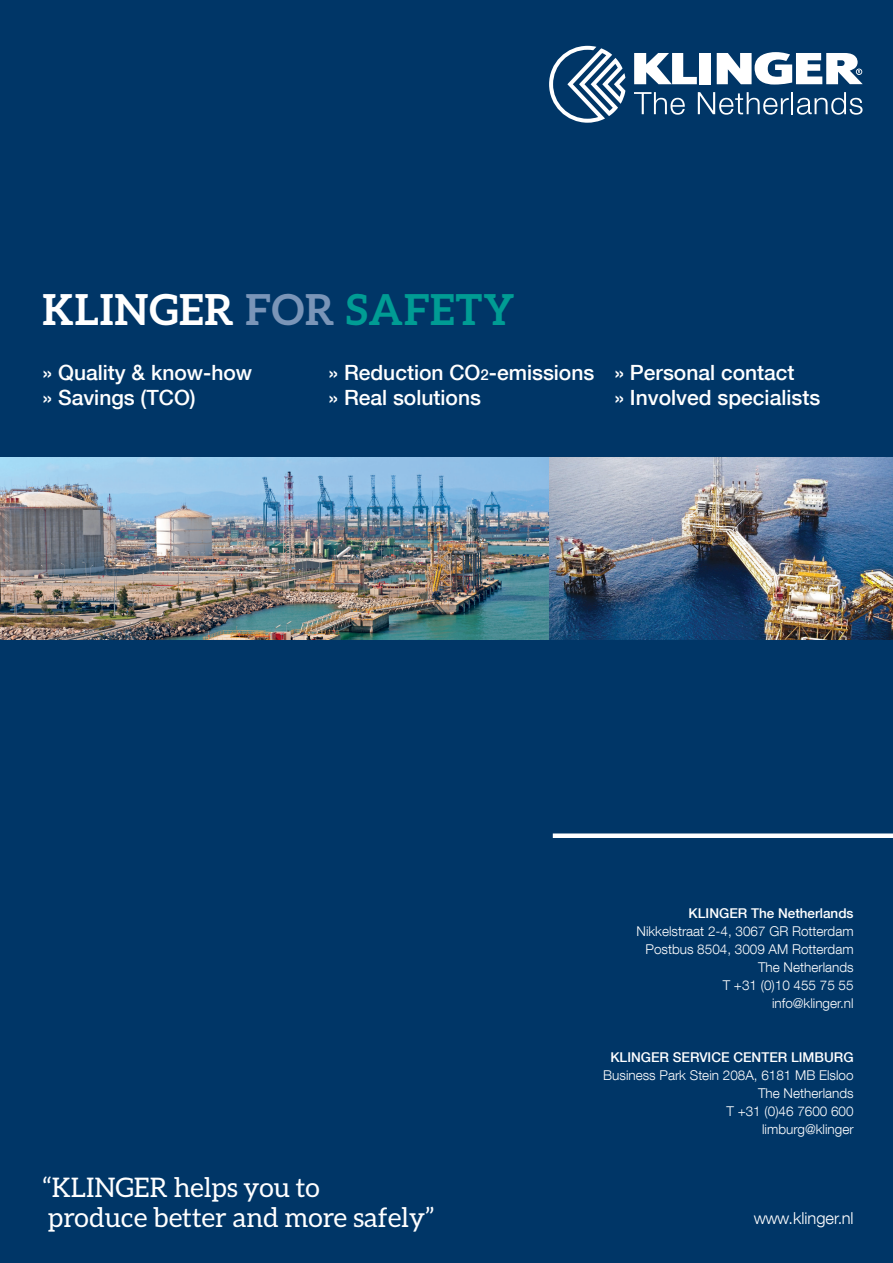
<style>
.page{position:relative;width:893px;height:1263px;background:#003667}
.page>*{position:absolute;margin:0;border:0;box-sizing:border-box;transform-origin:0 0}
.t1{font:700 42.75px "Aleo";letter-spacing:.02em;color:#fff}
.t2{font:27px/30px "Aleo";color:#fff}
.t3{font:500 21px/25.5px "Helvetica Neue LT Com";color:#fff}
.t4{font:300 16.5px "Helvetica Neue LT Com";color:#fff}
.t5{font:300 13.5px/18px "Helvetica Neue LT Com";color:#fff;text-align:right}
.t6{font:500 13.5px "Helvetica Neue LT Com";color:#fff}
.s1{color:#7a95b8}
.s2{color:#009c94}
.s3{font-size:15px}
</style>
<div class="page">
<div style="left:699px;top:53px;width:12px;height:31px;background:#fff"></div>
<svg style="left:634px;top:53px;width:63px;height:31px"></svg>
<svg style="left:717px;top:52px;width:146px;height:33px"></svg>
<svg style="left:549px;top:46px;width:76px;height:77px"></svg>
<svg style="left:634px;top:92px;width:51px;height:23px"></svg>
<svg style="left:698px;top:92px;width:91px;height:23px"></svg>
<hr style="left:791px;top:92px;width:2px;height:22px;background:#fff">
<svg style="left:797px;top:92px;width:65px;height:23px"></svg>
<div style="left:553px;top:833px;width:340px;height:5px;background:#fff"></div>
<img style="left:0;top:458px;width:893px;height:181px">
<h1 class="t1" style="left:43px;top:285px;width:474px">KLINGER <span class="s1">FOR</span> <span class="s2">SAFETY</span></h1>
<h3 class="t3" style="left:43px;top:359px;width:211px">» Quality &amp; know-how » Savings (TCO)</h3>
<h3 class="t3" style="left:328px;top:359px;width:267px">» Reduction CO<span class="s3">2</span>-emissions » Real solutions</h3>
<h3 class="t3" style="left:614px;top:359px;width:207px">» Personal contact<br>» Involved specialists</h3>
<p class="t6" style="left:689px;top:905px;width:167px">KLINGER The Netherlands</p>
<p class="t5" style="left:637px;top:922px;width:219px">Nikkelstraat 2-4, 3067 GR Rotterdam<br>Postbus 8504, 3009 AM Rotterdam<br>The Netherlands<br>T +31 (0)10 455 75 55<br>info@klinger.nl</p>
<h2 class="t2" style="left:43px;top:1172px;width:393px">“KLINGER helps you to<br>produce better and more safely”</h2>
<p class="t6" style="left:610px;top:1049px;width:245px">KLINGER SERVICE CENTER LIMBURG</p>
<p class="t5" style="left:603px;top:1066px;width:252px">Business Park Stein 208A, 6181 MB Elsloo<br>The Netherlands<br>T +31 (0)46 7600 600<br>limburg@klinger</p>
<p class="t4" style="left:754px;top:1208px;width:101px">www.klinger.nl</p>
</div>
